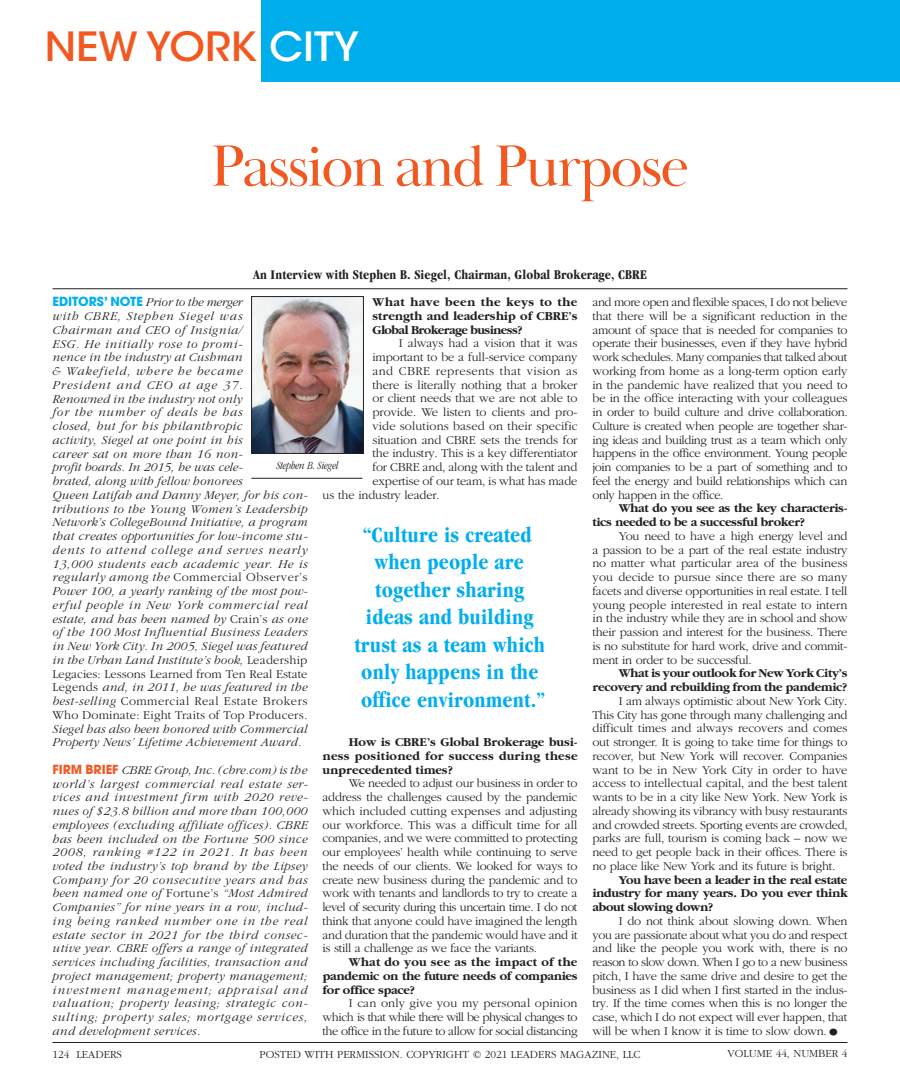
<style>
.page{position:relative;width:900px;height:1080px;background:#fff}
.page>*{position:absolute;margin:0;border:0;box-sizing:border-box;transform-origin:0 0}
.t1{font:60px "Baskerville Display PT";letter-spacing:-.04em;color:#f15921}
.t2{font:500 40px "ITC Avant Garde Std";color:#f15921;scale:1.05 1}
.t3{font:700 condensed 22.5px/27.5px "Garamond";letter-spacing:.01em;color:#00aeef;text-align:center}
.t4{font:700 condensed 13.75px "Garamond";letter-spacing:.01em;color:#231f20}
.t5{font:300 12.5px/13.8px "Garamond";letter-spacing:-.015em;color:#231f20;text-align:justify}
.t6{font:italic 300 12.5px/13.8px "Garamond";letter-spacing:.02em;color:#231f20}
.t7{font:700 12.5px/13.8px "Garamond";letter-spacing:-.02em;color:#231f20;text-align:justify}
.t8{font:300 12.5px "Garamond";letter-spacing:.01em;color:#231f20}
.t9{font:300 12.5px "Garamond";letter-spacing:.03em;color:#231f20}
.t10{font:300 11.25px "Garamond";color:#231f20}
.t11{font:italic 300 condensed 11.25px "Garamond";color:#231f20}
.s1{color:#fff}
.s2{font-family:"ITC Avant Garde Pro";font-weight:700;font-style:normal;color:#00aeef}
.s3{font-style:normal}
.s4{font-family:"ITC Avant Garde Pro";font-weight:700;font-style:normal;color:#f15921}
.s5{font-size:22.5px}
</style>
<div class="page">
<div style="left:261px;top:0;width:639px;height:81px;background:#00aeec"></div>
<img style="left:253px;top:298px;width:109px;height:154px">
<div style="left:251px;top:296px;width:113px;height:158px;border:1px solid #231f20"></div>
<hr style="left:251px;top:478px;width:111px;height:1px;background:#231f20">
<hr style="left:52px;top:288px;width:796px;height:1px;background:#231f20">
<hr style="left:52px;top:1042px;width:796px;height:1px;background:#231f20">
<h2 class="t2" style="left:45px;top:22px;width:301px">NEW YORK <span class="s1">CITY</span></h2>
<h1 class="t1" style="left:211px;top:130px;width:480px">Passion and Purpose</h1>
<p class="t4" style="left:253px;top:267px;width:395px">An Interview with Stephen B. Siegel, Chairman, Global Brokerage, CBRE</p>
<p class="t6" style="left:52px;top:296px;width:257px"><span class="s2">EDITORS’ NOTE</span> Prior to the merger<br>with CBRE, Stephen Siegel was<br>Chairman and CEO of Insignia/<br>ESG. He initially rose to promi-<br>nence in the industry at Cushman<br>&amp; Wakefield, where he became<br>President and CEO at age 37.<br>Renowned in the industry not only<br>for the number of deals he has<br>closed, but for his philanthropic<br>activity, Siegel at one point in his<br>career sat on more than 16 non-<br>profit boards. In 2015, he was cele-<br>brated, along with fellow honorees<br>Queen Latifah and Danny Meyer, for his con&shy;tributions to the Young Women’s Leadership Network’s CollegeBound Initiative, a program that creates opportunities for low-income stu&shy;dents to attend college and serves nearly 13,000 students each academic year. He is regularly among the <span class="s3">Commercial Observer’s </span>Power 100, a yearly ranking of the most pow&shy;erful people in New York commercial real estate, and has been named by <span class="s3">Crain’s</span> as one of the 100 Most Influential Business Leaders in New York City. In 2005, Siegel was featured in the Urban Land Institute’s book, <span class="s3">Leadership Legacies: Lessons Learned from Ten Real Estate Legends</span> and, in 2011, he was featured in the best-selling <span class="s3">Commercial Real Estate Brokers Who Dominate: Eight Traits of Top Producers</span>.<br>Siegel has also been honored with Commercial Property News’ Lifetime Achievement Award.</p>
<p class="t6" style="left:52px;top:763px;width:257px;text-align:justify"><span class="s4">FIRM BRIEF</span> CBRE Group, Inc. (cbre.com) is the world’s largest commercial real estate ser&shy;vices and investment firm with 2020 reve&shy;nues of $23.8 billion and more than 100,000 employees (excluding affiliate offices). CBRE has been included on the Fortune 500 since 2008, ranking #122 in 2021. It has been voted the industry’s top brand by the Lipsey Company for 20 consecutive years and has been named one of <span class="s3">Fortune’s</span> “Most Admired Companies” for nine years in a row, includ&shy;ing being ranked number one in the real estate sector in 2021 for the third consec&shy;utive year. CBRE offers a range of integrated services including facilities, transaction and project management; property management; investment management; appraisal and valuation; property leasing; strategic con&shy;sulting; property sales; mortgage services, and development services.</p>
<p class="t7" style="left:372px;top:296px;width:207px">What have been the keys to the strength and leadership of CBRE’s Global Brokerage business?</p>
<p class="t5" style="left:399px;top:337px;width:180px">I always had a vision that it was</p>
<p class="t5" style="left:372px;top:351px;width:207px">important to be a full-service company</p>
<p class="t9" style="left:372px;top:364px;width:207px">and CBRE represents that vision as</p>
<p class="t5" style="left:372px;top:378px;width:207px">there is literally nothing that a broker</p>
<p class="t5" style="left:372px;top:392px;width:207px">or client needs that we are not able to</p>
<p class="t5" style="left:372px;top:406px;width:207px">provide. We listen to clients and pro-</p>
<p class="t8" style="left:372px;top:419px;width:207px">vide solutions based on their specific</p>
<p class="t5" style="left:372px;top:433px;width:206px">situation and CBRE sets the trends for</p>
<p class="t5" style="left:372px;top:447px;width:206px">the industry. This is a key differentiator</p>
<p class="t5" style="left:372px;top:461px;width:206px">for CBRE and, along with the talent and</p>
<p class="t5" style="left:372px;top:474px;width:206px">expertise of our team, is what has made</p>
<p class="t5" style="left:322px;top:488px;width:118px">us the industry leader.</p>
<p class="t11" style="left:277px;top:460px;width:63px">Stephen B. Siegel</p>
<h3 class="t3" style="left:354px;top:521px;width:192px">“Culture is created when people are together sharing ideas and building trust as a team which only happens in the office environment.”</h3>
<p class="t7" style="left:322px;top:736px;width:257px;text-indent:26px">How is CBRE’s Global Brokerage busi&shy;ness positioned for success during these unprecedented times?</p>
<p class="t5" style="left:322px;top:777px;width:257px;text-indent:26px">We needed to adjust our business in order to address the challenges caused by the pandemic which included cutting expenses and adjusting our workforce. This was a difficult time for all companies, and we were committed to protecting our employees’ health while continuing to serve the needs of our clients. We looked for ways to create new business during the pandemic and to work with tenants and landlords to try to create a level of security during this uncertain time. I do not think that anyone could have imagined the length and duration that the pandemic would have and it is still a challenge as we face the variants.</p>
<p class="t7" style="left:322px;top:956px;width:257px;text-indent:26px">What do you see as the impact of the pandemic on the future needs of companies for office space?</p>
<p class="t5" style="left:322px;top:997px;width:257px;text-indent:26px">I can only give you my personal opinion which is that while there will be physical changes to the office in the future to allow for social distancing</p>
<p class="t5" style="left:592px;top:296px;width:257px">and more open and flexible spaces, I do not believe that there will be a significant reduction in the amount of space that is needed for companies to operate their businesses, even if they have hybrid work schedules. Many companies that talked about working from home as a long-term option early in the pandemic have realized that you need to be in the office interacting with your colleagues in order to build culture and drive collaboration.<br>Culture is created when people are together shar&shy;ing ideas and building trust as a team which only happens in the office environment. Young people join companies to be a part of something and to feel the energy and build relationships which can only happen in the office.</p>
<p class="t7" style="left:592px;top:502px;width:257px;text-indent:26px">What do you see as the key characteris&shy;tics needed to be a successful broker?</p>
<p class="t5" style="left:592px;top:529px;width:257px;text-indent:26px">You need to have a high energy level and a passion to be a part of the real estate industry no matter what particular area of the business you decide to pursue since there are so many facets and diverse opportunities in real estate. I tell young people interested in real estate to intern in the industry while they are in school and show their passion and interest for the business. There is no substitute for hard work, drive and commit&shy;ment in order to be successful.</p>
<p class="t7" style="left:592px;top:667px;width:257px;text-align:right">What is your outlook for New York City’s recovery and rebuilding from the pandemic?</p>
<p class="t5" style="left:592px;top:694px;width:257px;text-indent:26px">I am always optimistic about New York City.<br>This City has gone through many challenging and difficult times and always recovers and comes out stronger. It is going to take time for things to recover, but New York will recover. Companies want to be in New York City in order to have access to intellectual capital, and the best talent wants to be in a city like New York. New York is already showing its vibrancy with busy restaurants and crowded streets. Sporting events are crowded, parks are full, tourism is coming back – now we need to get people back in their offices. There is no place like New York and its future is bright.</p>
<p class="t7" style="left:592px;top:873px;width:257px;text-indent:26px">You have been a leader in the real estate industry for many years. Do you ever think about slowing down?</p>
<p class="t5" style="left:592px;top:914px;width:257px;text-indent:26px">I do not think about slowing down. When you are passionate about what you do and respect and like the people you work with, there is no reason to slow down. When I go to a new business pitch, I have the same drive and desire to get the business as I did when I first started in the indus&shy;try. If the time comes when this is no longer the case, which I do not expect will ever happen, that will be when I know it is time to slow down.<span class="s5">•</span></p>
<p class="t10" style="left:52px;top:1048px;width:71px">124 LEADERS</p>
<p class="t10" style="left:259px;top:1048px;width:383px">POSTED WITH PERMISSION. COPYRIGHT © 2021 LEADERS MAGAZINE, LLC</p>
<p class="t10" style="left:728px;top:1048px;width:121px">VOLUME 44, NUMBER 4</p>
</div>
